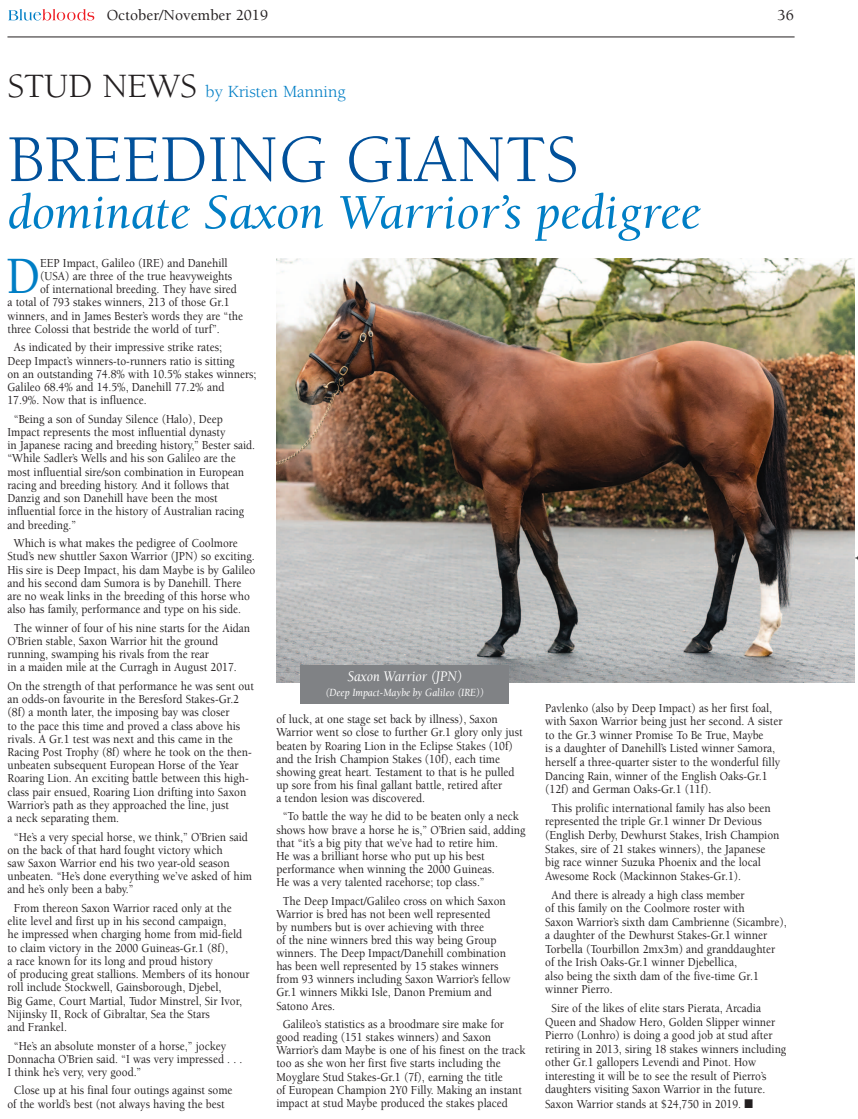
<style>
.page{position:relative;width:858px;height:1119px;background:#fff}
.page>*{position:absolute;margin:0;border:0;box-sizing:border-box;transform-origin:0 0}
.t1{font:68.75px "Berkeley";color:#01519b}
.t2{font:500 53.75px "Berkeley";color:#007ec5;scale:.9 1}
.t3{font:italic 50px "Berkeley";color:#007ec5}
.t4{font:17.5px "Berkeley";color:#007ec5}
.t5{font:500 15.62px "Berkeley";color:#231f20}
.t6{font:italic 15px "Berkeley";color:#fff;scale:.9 1}
.t7{font:500 12.5px/13.2px "Berkeley";color:#231f20;scale:.9 1}
.t8{font:italic 11.25px "Berkeley";color:#fff;scale:.9 1}
.s1{font-size:35px;color:#231f20}
</style>
<div class="page">
<hr style="left:7px;top:37px;width:787px;height:1px;background:#231f20">
<svg style="left:8px;top:9px;width:86px;height:12px"></svg>
<img style="left:276px;top:258px;width:578px;height:425px">
<div style="left:301px;top:665px;width:208px;height:39px;background:#808285"></div>
<p class="t5" style="left:107px;top:9px;width:163px">October/November 2019</p>
<p class="t5" style="left:777px;top:9px;width:18px">36</p>
<p class="t4" style="left:7px;top:84px;width:339px"><span class="s1">STUD NEWS</span> by Kristen Manning</p>
<p class="t1" style="left:7px;top:132px;width:572px">BREEDING GIANTS</p>
<p class="t3" style="left:7px;top:193px;width:694px">dominate Saxon Warrior’s pedigree</p>
<p class="t2" style="left:6px;top:255px;width:39px">D</p>
<p class="t7" style="left:40px;top:257px;width:210px">EEP Impact, Galileo (IRE) and Danehill</p>
<p class="t7" style="left:40px;top:270px;width:215px">(USA) are three of the true heavyweights</p>
<p class="t7" style="left:40px;top:284px;width:220px">of international breeding. They have sired</p>
<p class="t7" style="left:7px;top:297px;width:248px">a total of 793 stakes winners, 213 of those Gr.1</p>
<p class="t7" style="left:7px;top:310px;width:263px">winners, and in James Bester’s words they are “the</p>
<p class="t7" style="left:7px;top:323px;width:237px">three Colossi that bestride the world of turf”.</p>
<p class="t7" style="left:7px;top:342px;width:278px;text-indent:6px">As indicated by their impressive strike rates;<br>Deep Impact’s winners-to-runners ratio is sitting<br>on an outstanding 74.8% with 10.5% stakes winners; Galileo 68.4% and 14.5%, Danehill 77.2% and 17.9%. Now that is influence.</p>
<p class="t7" style="left:7px;top:413px;width:277px;text-indent:6px">“Being a son of Sunday Silence (Halo), Deep Impact represents the most influential dynasty<br>in Japanese racing and breeding history,” Bester said. “While Sadler’s Wells and his son Galileo are the most influential sire/son combination in European racing and breeding history. And it follows that Danzig and son Danehill have been the most influential force in the history of Australian racing and breeding.”</p>
<p class="t7" style="left:7px;top:537px;width:277px;text-indent:6px">Which is what makes the pedigree of Coolmore Stud’s new shuttler Saxon Warrior (JPN) so exciting.<br>His sire is Deep Impact, his dam Maybe is by Galileo and his second dam Sumora is by Danehill. There are no weak links in the breeding of this horse who also has family, performance and type on his side.</p>
<p class="t7" style="left:7px;top:622px;width:271px;text-indent:6px">The winner of four of his nine starts for the Aidan O’Brien stable, Saxon Warrior hit the ground running, swamping his rivals from the rear<br>in a maiden mile at the Curragh in August 2017.</p>
<p class="t7" style="left:7px;top:680px;width:275px">On the strength of that performance he was sent out an odds-on favourite in the Beresford Stakes-Gr.2 (8f) a month later, the imposing bay was closer<br>to the pace this time and proved a class above his rivals. A Gr.1 test was next and this came in the Racing Post Trophy (8f) where he took on the then&shy;unbeaten subsequent European Horse of the Year Roaring Lion. An exciting battle between this high&shy;class pair ensued, Roaring Lion drifting into Saxon Warrior’s path as they approached the line, just<br>a neck separating them.</p>
<p class="t7" style="left:7px;top:831px;width:273px;text-indent:6px">“He’s a very special horse, we think,” O’Brien said on the back of that hard fought victory which<br>saw Saxon Warrior end his two year-old season unbeaten. “He’s done everything we’ve asked of him and he’s only been a baby.”</p>
<p class="t7" style="left:7px;top:902px;width:270px;text-indent:6px">From thereon Saxon Warrior raced only at the elite level and first up in his second campaign,<br>he impressed when charging home from mid-field to claim victory in the 2000 Guineas-Gr.1 (8f),<br>a race known for its long and proud history<br>of producing great stallions. Members of its honour roll include Stockwell, Gainsborough, Djebel,<br>Big Game, Court Martial, Tudor Minstrel, Sir Ivor, Nijinsky II, Rock of Gibraltar, Sea the Stars<br>and Frankel.</p>
<p class="t7" style="left:7px;top:1040px;width:262px;text-indent:6px">“He’s an absolute monster of a horse,” jockey<br>Donnacha O’Brien said. “I was very impressed . . .<br>I think he’s very, very good.”</p>
<p class="t7" style="left:7px;top:1085px;width:251px;text-indent:6px">Close up at his final four outings against some of the world’s best (not always having the best</p>
<p class="t6" style="left:347px;top:671px;width:129px">Saxon Warrior (JPN)</p>
<p class="t8" style="left:325px;top:688px;width:177px">(Deep Impact-Maybe by Galileo (IRE))</p>
<p class="t7" style="left:276px;top:714px;width:275px">of luck, at one stage set back by illness), Saxon Warrior went so close to further Gr.1 glory only just beaten by Roaring Lion in the Eclipse Stakes (10f) and the Irish Champion Stakes (10f), each time showing great heart. Testament to that is he pulled up sore from his final gallant battle, retired after<br>a tendon lesion was discovered.</p>
<p class="t7" style="left:276px;top:811px;width:278px;text-indent:6px">“To battle the way he did to be beaten only a neck shows how brave a horse he is,” O’Brien said, adding that “it’s a big pity that we’ve had to retire him.<br>He was a brilliant horse who put up his best performance when winning the 2000 Guineas.<br>He was a very talented racehorse; top class.”</p>
<p class="t7" style="left:276px;top:895px;width:261px;text-indent:6px">The Deep Impact/Galileo cross on which Saxon Warrior is bred has not been well represented<br>by numbers but is over achieving with three<br>of the nine winners bred this way being Group winners. The Deep Impact/Danehill combination has been well represented by 15 stakes winners from 93 winners including Saxon Warrior’s fellow Gr.1 winners Mikki Isle, Danon Premium and Satono Ares.</p>
<p class="t7" style="left:276px;top:1018px;width:278px;text-indent:6px">Galileo’s statistics as a broodmare sire make for good reading (151 stakes winners) and Saxon Warrior’s dam Maybe is one of his finest on the track too as she won her first five starts including the Moyglare Stud Stakes-Gr.1 (7f), earning the title<br>of European Champion 2Y0 Filly. Making an instant impact at stud Maybe produced the stakes placed</p>
<p class="t7" style="left:545px;top:702px;width:265px">Pavlenko (also by Deep Impact) as her first foal, with Saxon Warrior being just her second. A sister to the Gr.3 winner Promise To Be True, Maybe<br>is a daughter of Danehill’s Listed winner Samora, herself a three-quarter sister to the wonderful filly Dancing Rain, winner of the English Oaks-Gr.1 (12f) and German Oaks-Gr.1 (11f).</p>
<p class="t7" style="left:545px;top:802px;width:262px;text-indent:6px">This prolific international family has also been represented the triple Gr.1 winner Dr Devious (English Derby, Dewhurst Stakes, Irish Champion Stakes, sire of 21 stakes winners), the Japanese big race winner Suzuka Phoenix and the local Awesome Rock (Mackinnon Stakes-Gr.1).</p>
<p class="t7" style="left:545px;top:889px;width:270px;text-indent:6px">And there is already a high class member<br>of this family on the Coolmore roster with<br>Saxon Warrior’s sixth dam Cambrienne (Sicambre), a daughter of the Dewhurst Stakes-Gr.1 winner Torbella (Tourbillon 2mx3m) and granddaughter of the Irish Oaks-Gr.1 winner Djebellica,<br>also being the sixth dam of the five-time Gr.1 winner Pierro.</p>
<p class="t7" style="left:545px;top:1002px;width:269px;line-height:13.6px;text-indent:6px">Sire of the likes of elite stars Pierata, Arcadia Queen and Shadow Hero, Golden Slipper winner Pierro (Lonhro) is doing a good job at stud after retiring in 2013, siring 18 stakes winners including other Gr.1 gallopers Levendi and Pinot. How interesting it will be to see the result of Pierro’s daughters visiting Saxon Warrior in the future.<br>Saxon Warrior stands at $24,750 in 2019. ■</p>
</div>
